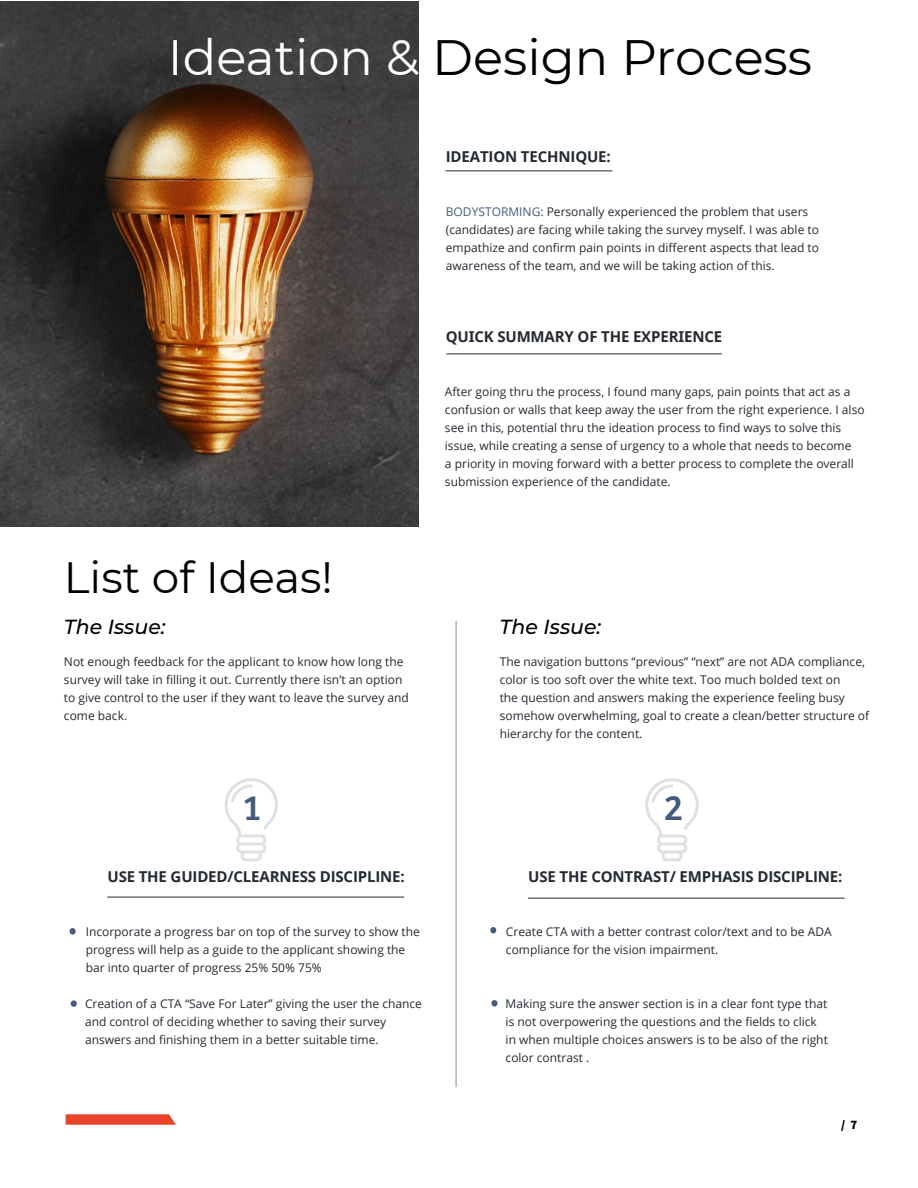
<style>
.page{position:relative;width:918px;height:1188px;background:#fff}
.page>*{position:absolute;margin:0;border:0;box-sizing:border-box;transform-origin:0 0}
.t1{font:49.65px "Montserrat";color:#000}
.t2{font:43.8px "Montserrat";color:#000}
.t3{font:36.45px "Bree";color:#445b7c}
.t4{font:italic 500 20.4px "Montserrat";color:#000}
.t5{font:700 15px "Open Sans";letter-spacing:-.01em;color:#252a31}
.t6{font:900 12.75px "Source Sans Pro";color:#000}
.t7{font:12px/18px "Open Sans";color:#252a31}
.s1{color:#fff}
.s2{color:#445b7c}
</style>
<div class="page">
<hr style="left:446px;top:170px;width:166px;height:1px;background:#252a31">
<hr style="left:447px;top:353px;width:275px;height:1px;background:#252a31">
<hr style="left:456px;top:621px;width:1px;height:466px;background:#8e8c92">
<img style="left:0;top:1px;width:418px;height:525px">
<hr style="left:107px;top:897px;width:297px;height:1px;background:#252a31">
<svg style="left:225px;top:778px;width:53px;height:83px"></svg>
<div style="left:70px;top:928px;width:6px;height:7px;background:#445b7c;border-radius:50%"></div>
<div style="left:71px;top:1000px;width:6px;height:7px;background:#445b7c;border-radius:50%"></div>
<hr style="left:528px;top:898px;width:317px;height:1px;background:#252a31">
<svg style="left:645px;top:778px;width:54px;height:83px"></svg>
<svg style="left:490px;top:927px;width:6px;height:6px"></svg>
<svg style="left:491px;top:1000px;width:7px;height:7px"></svg>
<svg style="left:66px;top:1114px;width:110px;height:11px"></svg>
<h1 class="t1" style="left:168px;top:23px;width:646px"><span class="s1">Ideation &amp;</span> Design Process</h1>
<p class="t5" style="left:446px;top:146px;width:167px">IDEATION TECHNIQUE:</p>
<p class="t7" style="left:446px;top:202px;width:375px"><span class="s2">BODYSTORMING:</span> Personally experienced the problem that users (candidates) are facing while taking the survey myself. I was able to empathize and confirm pain points in different aspects that lead to awareness of the team, and we will be taking action of this.</p>
<p class="t5" style="left:446px;top:326px;width:278px">QUICK SUMMARY OF THE EXPERIENCE</p>
<p class="t7" style="left:445px;top:382px;width:421px">After going thru the process, I found many gaps, pain points that act as a confusion or walls that keep away the user from the right experience. I also see in this, potential thru the ideation process to find ways to solve this issue, while creating a sense of urgency to a whole that needs to become<br>a priority in moving forward with a better process to complete the overall submission experience of the candidate.</p>
<h2 class="t2" style="left:64px;top:548px;width:271px">List of Ideas!</h2>
<h3 class="t4" style="left:64px;top:613px;width:103px">The Issue:</h3>
<h3 class="t4" style="left:500px;top:613px;width:103px">The Issue:</h3>
<p class="t7" style="left:64px;top:652px;width:346px">Not enough feedback for the applicant to know how long the survey will take in filling it out. Currently there isn’t an option to give control to the user if they want to leave the survey and come back.</p>
<p class="t7" style="left:500px;top:652px;width:371px">The navigation buttons “previous” “next” are not ADA compliance, color is too soft over the white text. Too much bolded text on<br>the question and answers making the experience feeling busy somehow overwhelming, goal to create a clean/better structure of hierarchy for the content.</p>
<h3 class="t3" style="left:243px;top:787px;width:18px">1</h3>
<h3 class="t3" style="left:664px;top:787px;width:20px">2</h3>
<p class="t5" style="left:107px;top:866px;width:299px">USE THE GUIDED/CLEARNESS DISCIPLINE:</p>
<p class="t5" style="left:528px;top:866px;width:316px">USE THE CONTRAST/ EMPHASIS DISCIPLINE:</p>
<p class="t7" style="left:86px;top:922px;width:336px">Incorporate a progress bar on top of the survey to show the progress will help as a guide to the applicant showing the bar into quarter of progress 25% 50% 75%</p>
<p class="t7" style="left:85px;top:994px;width:338px">Creation of a CTA “Save For Later” giving the user the chance and control of deciding whether to saving their survey answers and finishing them in a better suitable time.</p>
<p class="t7" style="left:506px;top:922px;width:327px">Create CTA with a better contrast color/text and to be ADA compliance for the vision impairment.</p>
<p class="t7" style="left:506px;top:994px;width:324px">Making sure the answer section is in a clear font type that is not overpowering the questions and the fields to click in when multiple choices answers is to be also of the right color contrast .</p>
<p class="t6" style="left:841px;top:1116px;width:18px">/ 7</p>
</div>
